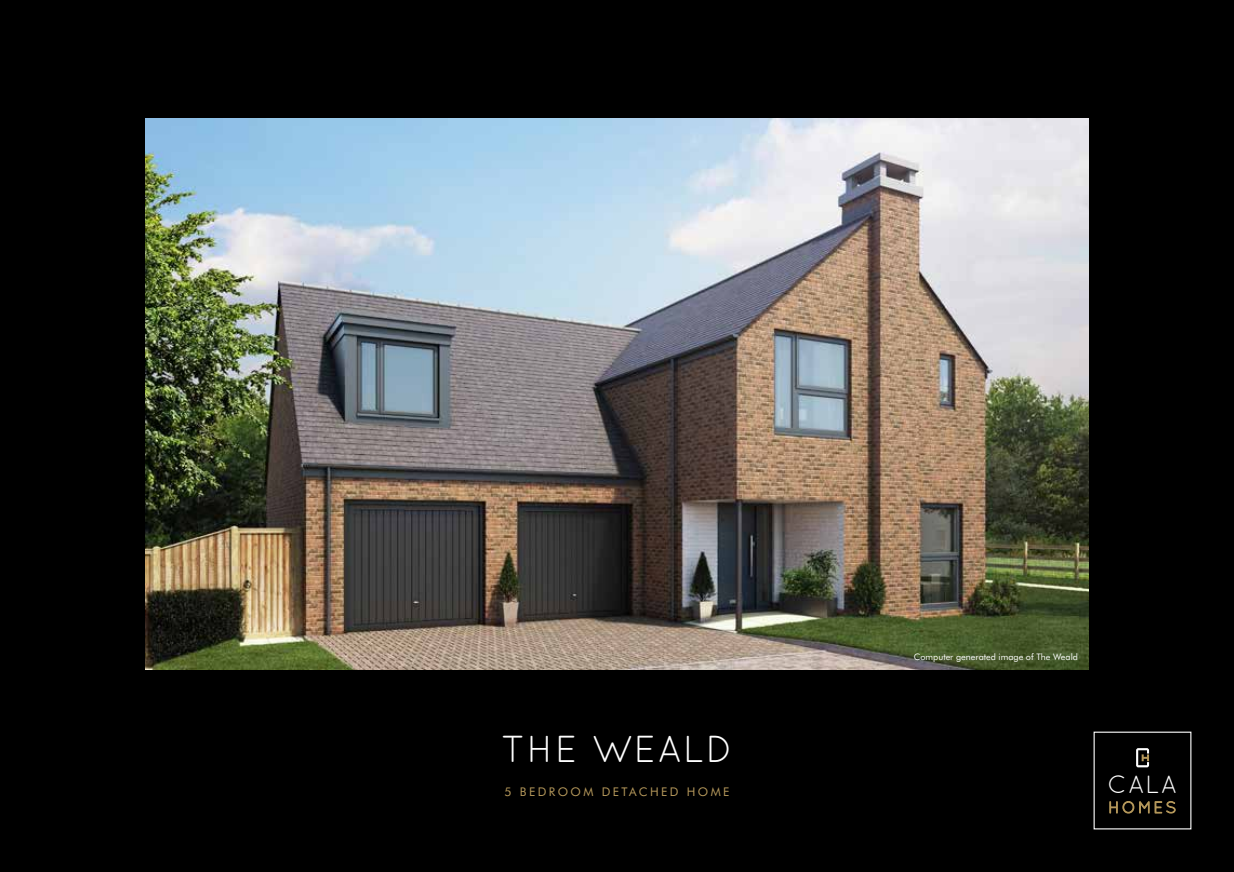
<style>
.page{position:relative;width:1234px;height:872px;background:#fff}
.page>*{position:absolute;margin:0;border:0;box-sizing:border-box;transform-origin:0 0}
.t1{font:37.5px "Quicksand";letter-spacing:.04em;color:#fff}
.t2{font:24.9px "Quicksand";color:#fff}
.t3{font:16.35px "Quicksand";letter-spacing:.13em;color:#b4975a}
.t4{font:12px "Futura BT";letter-spacing:.2em;color:#b4975a}
.t5{font:9px "Futura BT";color:#fff}
</style>
<div class="page">
<div style="left:0;top:0;width:1233px;height:872px;background:#000"></div>
<svg style="left:1136px;top:748px;width:12px;height:19px"></svg>
<img style="left:145px;top:119px;width:943px;height:550px">
<h1 class="t1" style="left:501px;top:727px;width:233px">THE WEALD</h1>
<h3 class="t4" style="left:504px;top:784px;width:226px">5 BEDROOM DETACHED HOME</h3>
<p class="t5" style="left:913px;top:651px;width:165px">Computer generated image of The Weald</p>
<h2 class="t2" style="left:1107px;top:770px;width:71px">CALA</h2>
<h3 class="t3" style="left:1107px;top:798px;width:70px">HOMES</h3>
</div>
